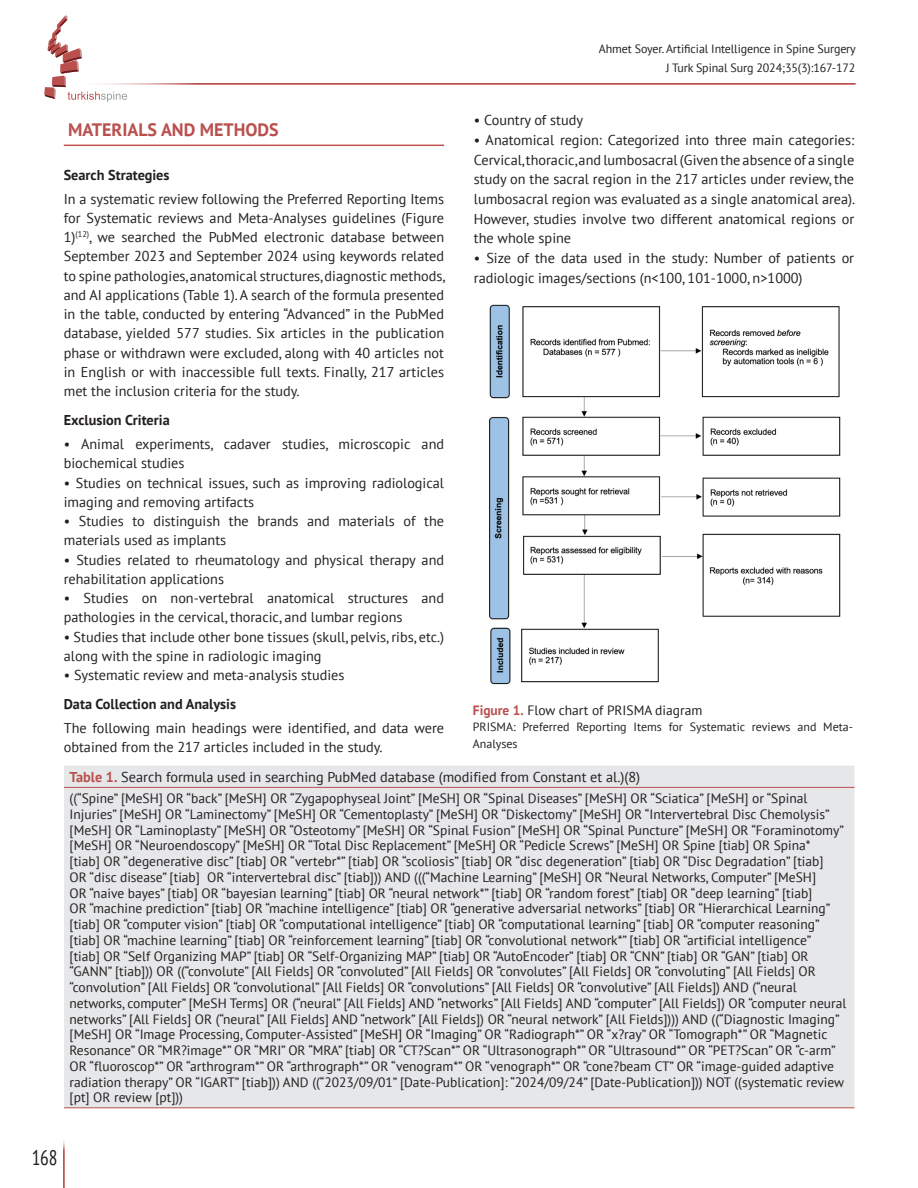
<style>
.page{position:relative;width:918px;height:1188px;background:#fff}
.page>*{position:absolute;margin:0;border:0;box-sizing:border-box;transform-origin:0 0}
.t1{font:condensed 21px "PT Sans";color:#231f20;scale:.92 1}
.t2{font:700 18px "PT Sans";color:#b9504e}
.t3{font:14.25px/19.2px "PT Sans";color:#231f20}
.t4{font:700 14.25px "PT Sans";color:#231f20}
.t5{font:13.5px/15.8px "PT Sans";color:#231f20}
.t6{font:12px/19.8px "PT Sans";letter-spacing:-.01em;color:#231f20;text-align:right}
.s1{font-weight:700;color:#b9504e}
</style>
<div class="page">
<div style="left:69px;top:83px;width:786px;height:2px;background:#b9504e;border:1px solid #b9504e"></div>
<svg style="left:44px;top:15px;width:83px;height:87px"></svg>
<hr style="left:63px;top:1138px;width:1px;height:50px;background:#c0524f">
<hr style="left:64px;top:145px;width:380px;height:1px;background:#c0524f">
<img style="left:489px;top:304px;width:352px;height:381px">
<div style="left:64px;top:766px;width:791px;height:342px;background:#e6e7e9"></div>
<hr style="left:64px;top:1108px;width:791px;height:1px;background:#b9504e">
<hr style="left:64px;top:787px;width:791px;height:1px;background:#b9504e">
<p class="t6" style="left:599px;top:38px;width:259px">Ahmet Soyer. Artificial Intelligence in Spine Surgery<br>J Turk Spinal Surg 2024;35(3):167-172</p>
<p class="t3" style="left:474px;top:110px;width:111px">• Country of study</p>
<p class="t3" style="left:474px;top:130px;width:383px;line-height:19.6px;text-align:justify">• Anatomical region: Categorized into three main categories:<br>Cervical, thoracic, and lumbosacral (Given the absence of a single study on the sacral region in the 217 articles under review, the lumbosacral region was evaluated as a single anatomical area).<br>However, studies involve two different anatomical regions or the whole spine</p>
<p class="t3" style="left:474px;top:248px;width:382px;line-height:19.6px">• Size of the data used in the study: Number of patients or radiologic images/sections (n&lt;100, 101-1000, n&gt;1000)</p>
<h2 class="t2" style="left:68px;top:118px;width:212px">MATERIALS AND METHODS</h2>
<p class="t4" style="left:64px;top:166px;width:107px">Search Strategies</p>
<p class="t3" style="left:64px;top:189px;width:383px;text-align:justify">In a systematic review following the Preferred Reporting Items for Systematic reviews and Meta-Analyses guidelines (Figure 1)<sup>(12)</sup>, we searched the PubMed electronic database between September 2023 and September 2024 using keywords related to spine pathologies, anatomical structures, diagnostic methods, and AI applications (Table 1). A search of the formula presented in the table, conducted by entering “Advanced” in the PubMed database, yielded 577 studies. Six articles in the publication phase or withdrawn were excluded, along with 40 articles not in English or with inaccessible full texts. Finally, 217 articles met the inclusion criteria for the study.</p>
<p class="t4" style="left:64px;top:411px;width:107px">Exclusion Criteria</p>
<p class="t3" style="left:64px;top:434px;width:382px">• Animal experiments, cadaver studies, microscopic and biochemical studies</p>
<p class="t3" style="left:64px;top:473px;width:382px">• Studies on technical issues, such as improving radiological imaging and removing artifacts</p>
<p class="t3" style="left:64px;top:511px;width:382px">• Studies to distinguish the brands and materials of the materials used as implants</p>
<p class="t3" style="left:64px;top:550px;width:382px">• Studies related to rheumatology and physical therapy and rehabilitation applications</p>
<p class="t3" style="left:64px;top:588px;width:382px">• Studies on non-vertebral anatomical structures and pathologies in the cervical, thoracic, and lumbar regions</p>
<p class="t3" style="left:64px;top:627px;width:382px">• Studies that include other bone tissues (skull, pelvis, ribs, etc.) along with the spine in radiologic imaging</p>
<p class="t3" style="left:64px;top:665px;width:282px">• Systematic review and meta-analysis studies</p>
<p class="t4" style="left:64px;top:695px;width:174px">Data Collection and Analysis</p>
<p class="t3" style="left:64px;top:718px;width:382px">The following main headings were identified, and data were obtained from the 217 articles included in the study.</p>
<p class="t5" style="left:473px;top:702px;width:231px"><span class="s1">Figure 1.</span> Flow chart of PRISMA diagram</p>
<p class="t6" style="left:473px;top:719px;width:382px;line-height:16.2px;text-align:left">PRISMA: Preferred Reporting Items for Systematic reviews and Meta-<br>Analyses</p>
<p class="t3" style="left:70px;top:767px;width:572px"><span class="s1">Table 1.</span> Search formula used in searching PubMed database (modified from Constant et al.)(8)</p>
<p class="t5" style="left:70px;top:790px;width:778px">((“Spine” [MeSH] OR “back” [MeSH] OR “Zygapophyseal Joint” [MeSH] OR “Spinal Diseases” [MeSH] OR “Sciatica” [MeSH] or “Spinal Injuries” [MeSH] OR “Laminectomy” [MeSH] OR “Cementoplasty” [MeSH] OR “Diskectomy” [MeSH] OR “Intervertebral Disc Chemolysis” [MeSH] OR “Laminoplasty” [MeSH] OR “Osteotomy” [MeSH] OR “Spinal Fusion” [MeSH] OR “Spinal Puncture” [MeSH] OR “Foraminotomy” [MeSH] OR “Neuroendoscopy” [MeSH] OR “Total Disc Replacement” [MeSH] OR “Pedicle Screws” [MeSH] OR Spine [tiab] OR Spina*<br>[tiab] OR “degenerative disc” [tiab] OR “vertebr*” [tiab] OR “scoliosis” [tiab] OR “disc degeneration” [tiab] OR “Disc Degradation” [tiab]<br>OR “disc disease” [tiab] OR “intervertebral disc” [tiab])) AND (((“Machine Learning” [MeSH] OR “Neural Networks, Computer” [MeSH]<br>OR “naive bayes” [tiab] OR “bayesian learning” [tiab] OR “neural network*” [tiab] OR “random forest” [tiab] OR “deep learning” [tiab]<br>OR “machine prediction” [tiab] OR “machine intelligence” [tiab] OR “generative adversarial networks” [tiab] OR “Hierarchical Learning” [tiab] OR “computer vision” [tiab] OR “computational intelligence” [tiab] OR “computational learning” [tiab] OR “computer reasoning” [tiab] OR “machine learning” [tiab] OR “reinforcement learning” [tiab] OR “convolutional network*” [tiab] OR “artificial intelligence”<br>[tiab] OR “Self Organizing MAP” [tiab] OR “Self-Organizing MAP” [tiab] OR “AutoEncoder” [tiab] OR “CNN” [tiab] OR “GAN” [tiab] OR “GANN” [tiab])) OR ((“convolute” [All Fields] OR “convoluted” [All Fields] OR “convolutes” [All Fields] OR “convoluting” [All Fields] OR “convolution” [All Fields] OR “convolutional” [All Fields] OR “convolutions” [All Fields] OR “convolutive” [All Fields]) AND (“neural networks, computer” [MeSH Terms] OR (“neural” [All Fields] AND “networks” [All Fields] AND “computer” [All Fields]) OR “computer neural networks” [All Fields] OR (“neural” [All Fields] AND “network” [All Fields]) OR “neural network” [All Fields]))) AND ((“Diagnostic Imaging” [MeSH] OR “Image Processing, Computer-Assisted” [MeSH] OR “Imaging” OR “Radiograph*” OR “x?ray” OR “Tomograph*” OR “Magnetic Resonance” OR “MR?image*” OR “MRI” OR “MRA” [tiab] OR “CT?Scan*” OR “Ultrasonograph*” OR “Ultrasound*” OR “PET?Scan” OR “c-arm” OR “fluoroscop*” OR “arthrogram*” OR “arthrograph*” OR “venogram*” OR “venograph*” OR “cone?beam CT” OR “image-guided adaptive radiation therapy” OR “IGART” [tiab])) AND ((“2023/09/01” [Date-Publication]: “2024/09/24” [Date-Publication])) NOT ((systematic review [pt] OR review [pt]))</p>
<h1 class="t1" style="left:32px;top:1144px;width:29px">168</h1>
</div>
